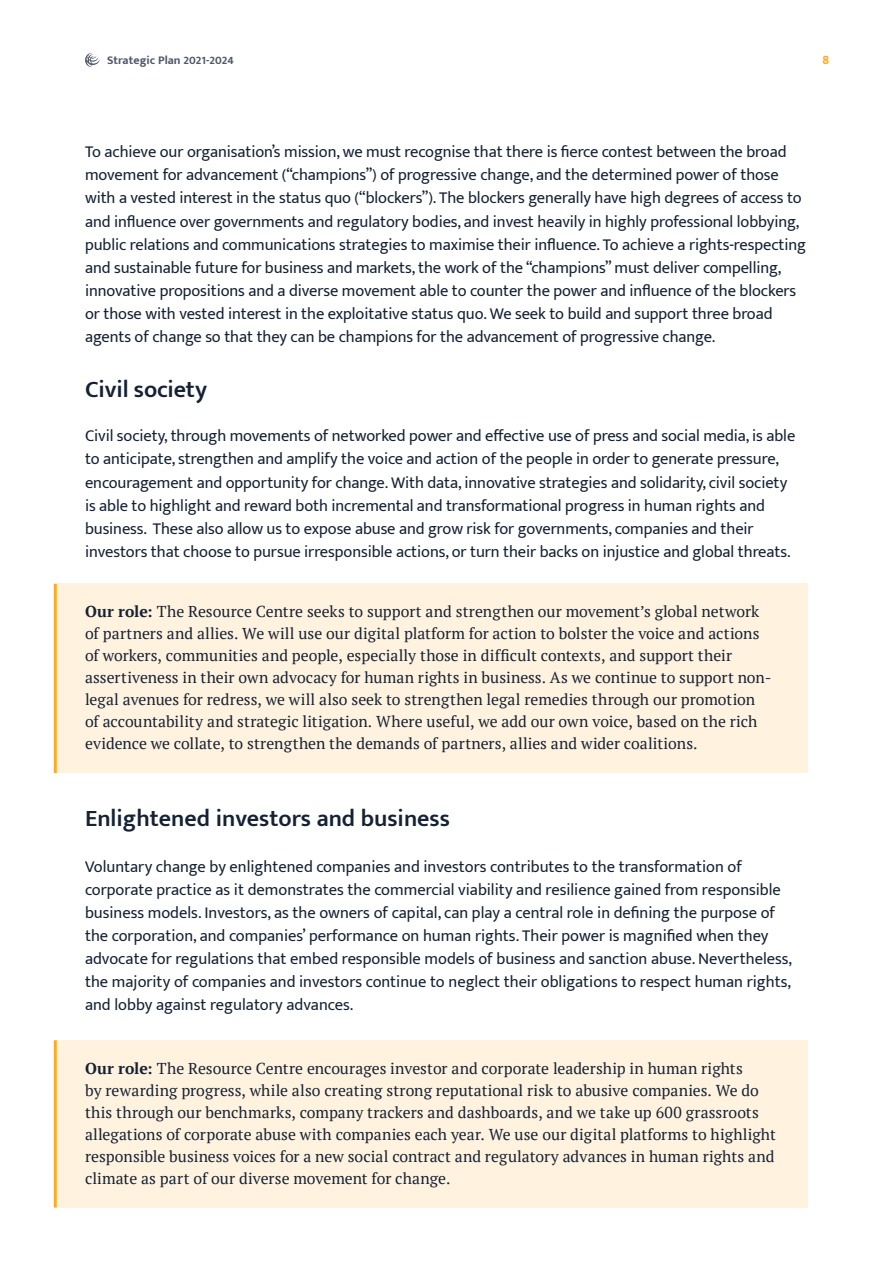
<style>
.page{position:relative;width:893px;height:1263px;background:#fff}
.page>*{position:absolute;margin:0;border:0;box-sizing:border-box;transform-origin:0 0}
.t1{font:600 24px "Mukta Mahee";color:#152234}
.t2{font:16.5px/23.1px "Mukta Mahee";letter-spacing:-.005em;color:#152234}
.t3{font:15.75px/22px "PT Serif";color:#152234}
.t4{font:700 13.5px "Mukta Mahee";color:#ffaa23}
.t5{font:700 12px "Mukta Mahee";color:#505967}
.s1{font-weight:700}
</style>
<div class="page">
<svg style="left:85px;top:53px;width:15px;height:14px"></svg>
<div style="left:55px;top:584px;width:753px;height:189px;background:#fff2de"></div>
<hr style="left:54px;top:584px;width:3px;height:189px;background:#ffaa23">
<div style="left:55px;top:1040px;width:753px;height:167px;background:#fff2de"></div>
<hr style="left:54px;top:1040px;width:3px;height:167px;background:#ffaa23">
<p class="t5" style="left:107px;top:53px;width:128px">Strategic Plan 2021-2024</p>
<p class="t4" style="left:822px;top:51px;width:8px">8</p>
<p class="t2" style="left:85px;top:140px;width:722px">To achieve our organisation’s mission, we must recognise that there is fierce contest between the broad movement for advancement (“champions”) of progressive change, and the determined power of those with a vested interest in the status quo (“blockers”). The blockers generally have high degrees of access to and influence over governments and regulatory bodies, and invest heavily in highly professional lobbying, public relations and communications strategies to maximise their influence. To achieve a rights-respecting and sustainable future for business and markets, the work of the “champions” must deliver compelling, innovative propositions and a diverse movement able to counter the power and influence of the blockers or those with vested interest in the exploitative status quo. We seek to build and support three broad agents of change so that they can be champions for the advancement of progressive change.</p>
<h1 class="t1" style="left:85px;top:375px;width:124px">Civil society</h1>
<p class="t2" style="left:85px;top:424px;width:712px">Civil society, through movements of networked power and effective use of press and social media, is able to anticipate, strengthen and amplify the voice and action of the people in order to generate pressure, encouragement and opportunity for change. With data, innovative strategies and solidarity, civil society is able to highlight and reward both incremental and transformational progress in human rights and business. These also allow us to expose abuse and grow risk for governments, companies and their investors that choose to pursue irresponsible actions, or turn their backs on injustice and global threats.</p>
<p class="t3" style="left:85px;top:600px;width:688px"><span class="s1">Our role:</span> The Resource Centre seeks to support and strengthen our movement’s global network of partners and allies. We will use our digital platform for action to bolster the voice and actions of workers, communities and people, especially those in difficult contexts, and support their assertiveness in their own advocacy for human rights in business. As we continue to support non&shy;legal avenues for redress, we will also seek to strengthen legal remedies through our promotion of accountability and strategic litigation. Where useful, we add our own voice, based on the rich evidence we collate, to strengthen the demands of partners, allies and wider coalitions.</p>
<h1 class="t1" style="left:85px;top:803px;width:366px">Enlightened investors and business</h1>
<p class="t2" style="left:85px;top:854px;width:709px">Voluntary change by enlightened companies and investors contributes to the transformation of corporate practice as it demonstrates the commercial viability and resilience gained from responsible business models. Investors, as the owners of capital, can play a central role in defining the purpose of the corporation, and companies’ performance on human rights. Their power is magnified when they advocate for regulations that embed responsible models of business and sanction abuse. Nevertheless, the majority of companies and investors continue to neglect their obligations to respect human rights, and lobby against regulatory advances.</p>
<p class="t3" style="left:85px;top:1057px;width:692px"><span class="s1">Our role:</span> The Resource Centre encourages investor and corporate leadership in human rights<br>by rewarding progress, while also creating strong reputational risk to abusive companies. We do this through our benchmarks, company trackers and dashboards, and we take up 600 grassroots allegations of corporate abuse with companies each year. We use our digital platforms to highlight responsible business voices for a new social contract and regulatory advances in human rights and climate as part of our diverse movement for change.</p>
</div>
